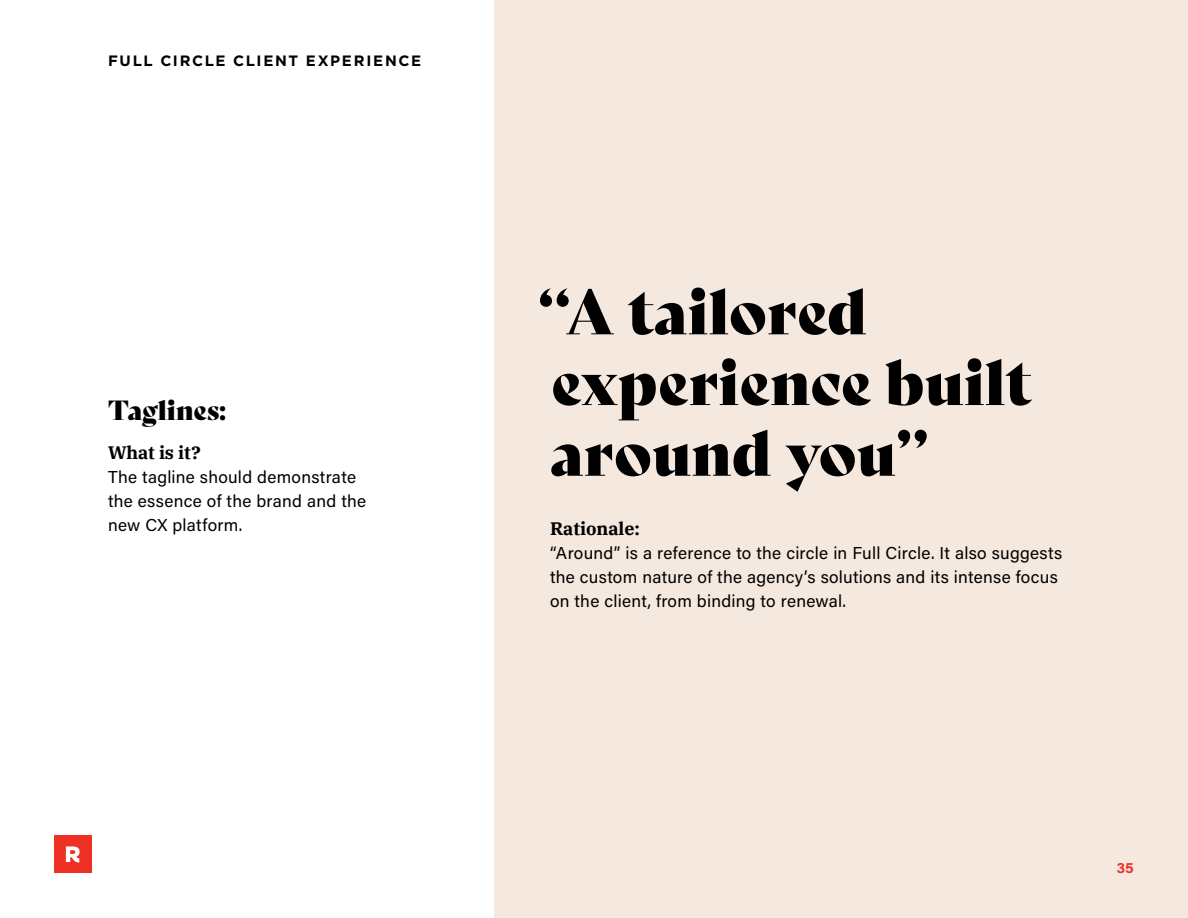
<style>
.page{position:relative;width:1188px;height:918px;background:#fff}
.page>*{position:absolute;margin:0;border:0;box-sizing:border-box;transform-origin:0 0}
.t1{font:61.5px/70.7px "Bely Display";color:#000}
.t2{font:27px "Bely Display";color:#000}
.t3{font:700 18px "IBM Plex Serif";letter-spacing:-.005em;color:#000}
.t4{font:17.25px/24px "Acumin Pro";letter-spacing:.015em;color:#000}
.t5{font:700 15px "Gotham";letter-spacing:.115em;color:#000}
.t6{font:700 15px "Acumin Pro";color:#ee3124}
</style>
<div class="page">
<div style="left:495px;top:0;width:693px;height:918px;background:#f4e8df"></div>
<div style="left:54px;top:835px;width:38px;height:38px;background:#ee3124"></div>
<svg style="left:66px;top:846px;width:14px;height:17px"></svg>
<p class="t5" style="left:108px;top:51px;width:315px">FULL CIRCLE CLIENT EXPERIENCE</p>
<h2 class="t2" style="left:108px;top:388px;width:120px">Taglines:</h2>
<p class="t3" style="left:108px;top:438px;width:94px">What is it?</p>
<p class="t4" style="left:108px;top:464px;width:260px">The tagline should demonstrate the essence of the brand and the new CX platform.</p>
<h1 class="t1" style="left:538px;top:272px;width:496px">“A tailored experience built around you”</h1>
<p class="t3" style="left:550px;top:514px;width:91px">Rationale:</p>
<p class="t4" style="left:550px;top:540px;width:514px">“Around” is a reference to the circle in Full Circle. It also suggests the custom nature of the agency’s solutions and its intense focus on the client, from binding to renewal.</p>
<p class="t6" style="left:1117px;top:857px;width:18px">35</p>
</div>
